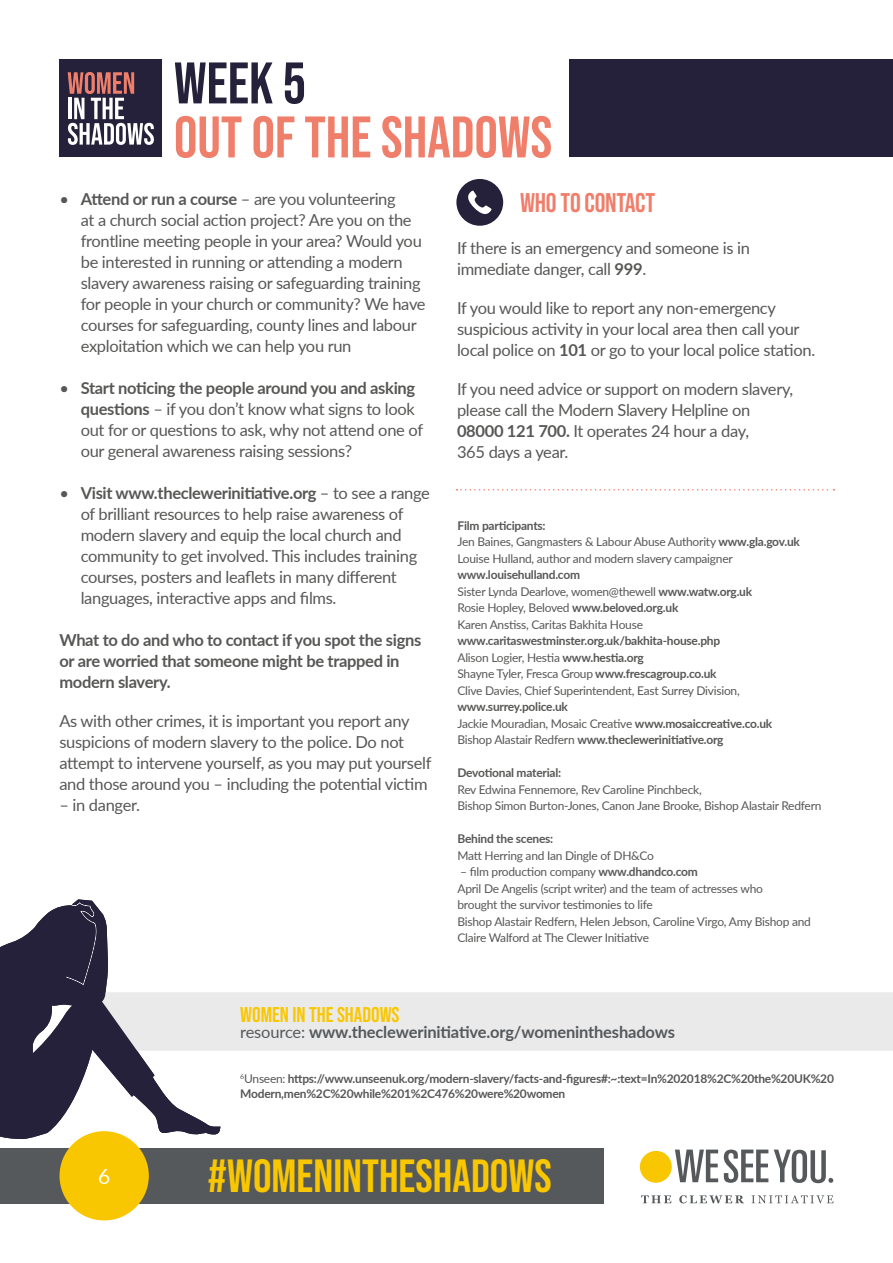
<style>
.page{position:relative;width:893px;height:1263px;background:#fff}
.page>*{position:absolute;margin:0;border:0;box-sizing:border-box;transform-origin:0 0}
.t1{font:58.5px "Bebas Neue";color:#ef7e6b}
.t2{font:58.5px "Bebas Neue";color:#25213a}
.t3{font:46.5px "Bebas Neue";color:#f9c701}
.t4{font:27px "Bebas Neue";letter-spacing:-.01em;color:#ef7e6b}
.t5{font:21.3px "Bebas Neue";color:#f9c701}
.t6{font:21px "Lato";color:#fff}
.t7{font:16.5px/21px "Lato";letter-spacing:-.02em;color:#575756}
.t8{font:700 16.5px/21px "Lato";letter-spacing:-.02em;color:#575756}
.t9{font:700 16.5px "Lato";letter-spacing:-.01em;color:#55595b}
.t10{font:12px/16.5px "Lato";letter-spacing:-.02em;color:#575756}
.t11{font:700 12px/16.5px "Lato";letter-spacing:-.02em;color:#575756}
.s1{font-weight:700}
.s2{font-weight:400}
</style>
<div class="page">
<svg style="left:641px;top:1195px;width:30px;height:8px"></svg>
<svg style="left:679px;top:1195px;width:65px;height:8px"></svg>
<svg style="left:751px;top:1195px;width:82px;height:8px"></svg>
<svg style="left:724px;top:1149px;width:44px;height:34px"></svg>
<svg style="left:640px;top:1149px;width:78px;height:34px"></svg>
<svg style="left:774px;top:1149px;width:59px;height:34px"></svg>
<div style="left:0;top:1148px;width:604px;height:55px;background:#55595b"></div>
<div style="left:60px;top:1131px;width:89px;height:89px;background:#f9c701;border-radius:50%"></div>
<div style="left:221px;top:992px;width:672px;height:59px;background:#ebeaeb"></div>
<svg style="left:0;top:899px;width:221px;height:240px"></svg>
<div style="left:570px;top:60px;width:323px;height:97px;background:#25213a"></div>
<div style="left:60px;top:60px;width:102px;height:97px;background:#25213a"></div>
<svg style="left:68px;top:72px;width:86px;height:73px"></svg>
<div style="left:456px;top:179px;width:47px;height:47px;background:#25213a;border-radius:50%"></div>
<svg style="left:463px;top:190px;width:29px;height:29px"></svg>
<svg style="left:456px;top:489px;width:378px;height:1px"></svg>
<h1 class="t2" style="left:174px;top:50px;width:134px">WEEK 5</h1>
<h1 class="t1" style="left:174px;top:104px;width:380px">OUT OF THE SHADOWS</h1>
<p class="t7" style="left:81px;top:187px;width:346px;text-indent:-21px">• <span class="s1">Attend or run a course</span> – are you volunteering<br>at a church social action project? Are you on the frontline meeting people in your area? Would you be interested in running or attending a modern slavery awareness raising or safeguarding training for people in your church or community? We have courses for safeguarding, county lines and labour exploitation which we can help you run</p>
<p class="t7" style="left:81px;top:376px;width:344px;text-indent:-21px">• <span class="s1">Start noticing the people around you and asking questions</span> – if you don’t know what signs to look out for or questions to ask, why not attend one of our general awareness raising sessions?</p>
<p class="t7" style="left:81px;top:481px;width:351px;text-indent:-21px">• <span class="s1">Visit www.theclewerinitiative.org</span> – to see a range of brilliant resources to help raise awareness of modern slavery and equip the local church and community to get involved. This includes training courses, posters and leaflets in many different languages, interactive apps and films.</p>
<p class="t8" style="left:59px;top:628px;width:363px">What to do and who to contact if you spot the signs or are worried that someone might be trapped in modern slavery.</p>
<p class="t7" style="left:59px;top:709px;width:374px">As with other crimes, it is important you report any suspicions of modern slavery to the police. Do not attempt to intervene yourself, as you may put yourself and those around you – including the potential victim</p>
<p class="t7" style="left:59px;top:794px;width:82px">– in danger.</p>
<h3 class="t4" style="left:520px;top:187px;width:137px">WHO TO CONTACT</h3>
<p class="t7" style="left:457px;top:236px;width:294px">If there is an emergency and someone is in immediate danger, call <span class="s1">999</span>.</p>
<p class="t7" style="left:457px;top:296px;width:360px">If you would like to report any non-emergency suspicious activity in your local area then call your local police on <span class="s1">101</span> or go to your local police station.</p>
<p class="t7" style="left:457px;top:377px;width:338px">If you need advice or support on modern slavery, please call the Modern Slavery Helpline on <span class="s1">08000 121 700.</span> It operates 24 hour a day,<br>365 days a year.</p>
<p class="t10" style="left:457px;top:517px;width:344px"><span class="s1">Film participants:<br></span>Jen Baines, Gangmasters &amp; Labour Abuse Authority <span class="s1">www.gla.gov.uk<br></span>Louise Hulland, author and modern slavery campaigner</p>
<p class="t10" style="left:457px;top:566px;width:296px"><span class="s1">www.louisehulland.com<br></span>Sister Lynda Dearlove, women@thewell <span class="s1">www.watw.org.uk </span>Rosie Hopley, Beloved <span class="s1">www.beloved.org.uk<br></span>Karen Anstiss, Caritas Bakhita House</p>
<p class="t10" style="left:457px;top:632px;width:284px"><span class="s1">www.caritaswestminster.org.uk/bakhita-house.php </span>Alison Logier, Hestia <span class="s1">www.hestia.org<br></span>Shayne Tyler, Fresca Group <span class="s1">www.frescagroup.co.uk </span>Clive Davies, Chief Superintendent, East Surrey Division,</p>
<p class="t11" style="left:457px;top:698px;width:316px">www.surrey.police.uk<br><span class="s2">Jackie Mouradian, Mosaic Creative</span> www.mosaiccreative.co.uk<br><span class="s2">Bishop Alastair Redfern</span> www.theclewerinitiative.org</p>
<p class="t11" style="left:457px;top:764px;width:105px">Devotional material:</p>
<p class="t10" style="left:457px;top:781px;width:366px">Rev Edwina Fennemore, Rev Caroline Pinchbeck,<br>Bishop Simon Burton-Jones, Canon Jane Brooke, Bishop Alastair Redfern</p>
<p class="t11" style="left:457px;top:830px;width:97px">Behind the scenes:</p>
<p class="t10" style="left:457px;top:847px;width:198px">Matt Herring and Ian Dingle of DH&amp;Co</p>
<p class="t10" style="left:457px;top:863px;width:355px">– film production company <span class="s1">www.dhandco.com<br></span>April De Angelis (script writer) and the team of actresses who<br>brought the survivor testimonies to life<br>Bishop Alastair Redfern, Helen Jebson, Caroline Virgo, Amy Bishop and Claire Walford at The Clewer Initiative</p>
<p class="t5" style="left:240px;top:1002px;width:161px">WOMEN IN THE SHADOWS</p>
<p class="t9" style="left:240px;top:1020px;width:436px"><span class="s2">resource:</span> www.theclewerinitiative.org/womenintheshadows</p>
<p class="t11" style="left:240px;top:1070px;width:595px;line-height:15px"><sup>6</sup><span class="s2">Unseen:</span> https://www.unseenuk.org/modern-slavery/facts-and-figures#:~:text=In%202018%2C%20the%20UK%20<br>Modern,men%2C%20while%201%2C476%20were%20women</p>
<p class="t6" style="left:98px;top:1161px;width:14px">6</p>
<h2 class="t3" style="left:208px;top:1150px;width:345px">#WOMENINTHESHADOWS</h2>
</div>
